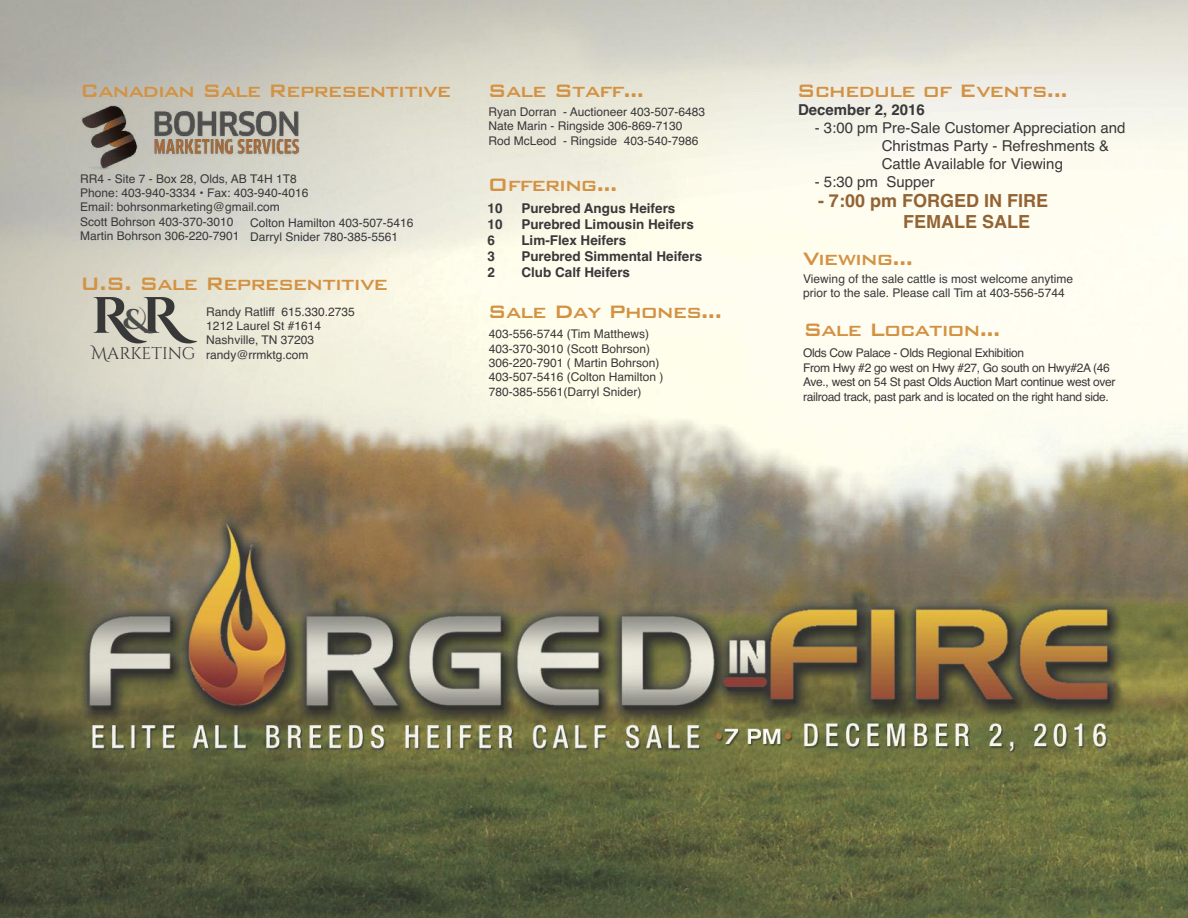
<style>
.page{position:relative;width:1188px;height:918px;background:#fff}
.page>*{position:absolute;margin:0;border:0;box-sizing:border-box;transform-origin:0 0}
.t1{font:700 51.15px "Cinzel Decorative";color:#393838}
.t2{font:500 24px "Bank Gothic";letter-spacing:-.05em;color:#d39243}
.t3{font:700 18px/21.6px "Helvetica";color:#926335}
.t4{font:17.1px "Cinzel Decorative";color:#393838}
.t5{font:15px/18px "Helvetica";color:#39383a}
.t6{font:700 15px "Helvetica";color:#39383a}
.t7{font:700 13.5px "Helvetica";color:#39383a}
.t8{font:12px/14.4px "Helvetica";color:#39383a}
.t9{font:12px/14.4px "Helvetica";letter-spacing:-.025em;color:#39383a}
.s1{font-size:28.5px;color:#4b4b4b}
</style>
<div class="page">
<img style="left:0;top:0;width:1188px;height:918px">
<img style="left:80px;top:105px;width:230px;height:69px">
<h2 class="t2" style="left:80px;top:72px;width:373px">Canadian Sale Representitive</h2>
<p class="t8" style="left:80px;top:171px;width:230px">RR4 - Site 7 - Box 28, Olds, AB T4H 1T8<br>Phone: 403-940-3334 • Fax: 403-940-4016<br>Email: bohrsonmarketing@gmail.com Scott Bohrson 403-370-3010<br>Martin Bohrson 306-220-7901</p>
<p class="t8" style="left:250px;top:215px;width:165px">Colton Hamilton 403-507-5416<br>Darryl Snider 780-385-5561</p>
<h2 class="t2" style="left:80px;top:265px;width:310px">U.S. Sale Representitive</h2>
<p class="t8" style="left:206px;top:304px;width:150px">Randy Ratliff 615.330.2735<br>1212 Laurel St #1614<br>Nashville, TN 37203 randy@rrmktg.com</p>
<h1 class="t1" style="left:91px;top:284px;width:89px">R R<span class="s1">&amp;</span></h1>
<h3 class="t4" style="left:91px;top:342px;width:106px">Marketing</h3>
<h2 class="t2" style="left:488px;top:72px;width:158px">Sale Staff...</h2>
<p class="t8" style="left:488px;top:104px;width:218px">Ryan Dorran - Auctioneer 403-507-6483<br>Nate Marin - Ringside 306-869-7130<br>Rod McLeod - Ringside 403-540-7986</p>
<h2 class="t2" style="left:488px;top:167px;width:132px">Offering...</h2>
<p class="t7" style="left:488px;top:200px;width:17px">10</p>
<p class="t7" style="left:521px;top:200px;width:156px">Purebred Angus Heifers</p>
<p class="t7" style="left:488px;top:216px;width:17px">10</p>
<p class="t7" style="left:521px;top:216px;width:174px">Purebred Limousin Heifers</p>
<p class="t7" style="left:488px;top:232px;width:9px">6</p>
<p class="t7" style="left:521px;top:232px;width:107px">Lim-Flex Heifers</p>
<p class="t7" style="left:488px;top:249px;width:9px">3</p>
<p class="t7" style="left:521px;top:249px;width:182px">Purebred Simmental Heifers</p>
<p class="t7" style="left:488px;top:265px;width:9px">2</p>
<p class="t7" style="left:521px;top:265px;width:110px">Club Calf Heifers</p>
<h2 class="t2" style="left:488px;top:293px;width:236px">Sale Day Phones...</h2>
<p class="t8" style="left:489px;top:327px;width:176px">403-556-5744 (Tim Matthews)<br>403-370-3010 (Scott Bohrson)<br>306-220-7901 ( Martin Bohrson)<br>403-507-5416 (Colton Hamilton )<br>780-385-5561(Darryl Snider)</p>
<h2 class="t2" style="left:796px;top:72px;width:273px">Schedule of Events...</h2>
<p class="t6" style="left:798px;top:101px;width:128px">December 2, 2016</p>
<p class="t5" style="left:882px;top:118px;width:245px;text-indent:-67px">- 3:00 pm Pre-Sale Customer Appreciation and<br>Christmas Party - Refreshments &amp;<br>Cattle Available for Viewing</p>
<p class="t5" style="left:815px;top:172px;width:122px">- 5:30 pm Supper</p>
<h3 class="t3" style="left:903px;top:190px;width:147px;text-indent:-85px">- 7:00 pm FORGED IN FIRE<br>FEMALE SALE</h3>
<h2 class="t2" style="left:803px;top:240px;width:112px">Viewing...</h2>
<p class="t8" style="left:803px;top:271px;width:271px">Viewing of the sale cattle is most welcome anytime prior to the sale. Please call Tim at 403-556-5744</p>
<h2 class="t2" style="left:803px;top:311px;width:199px">Sale Location...</h2>
<p class="t9" style="left:803px;top:346px;width:314px">Olds Cow Palace - Olds Regional Exhibition<br>From Hwy #2 go west on Hwy #27, Go south on Hwy#2A (46<br>Ave., west on 54 St past Olds Auction Mart continue west over railroad track, past park and is located on the right hand side.</p>
</div>
